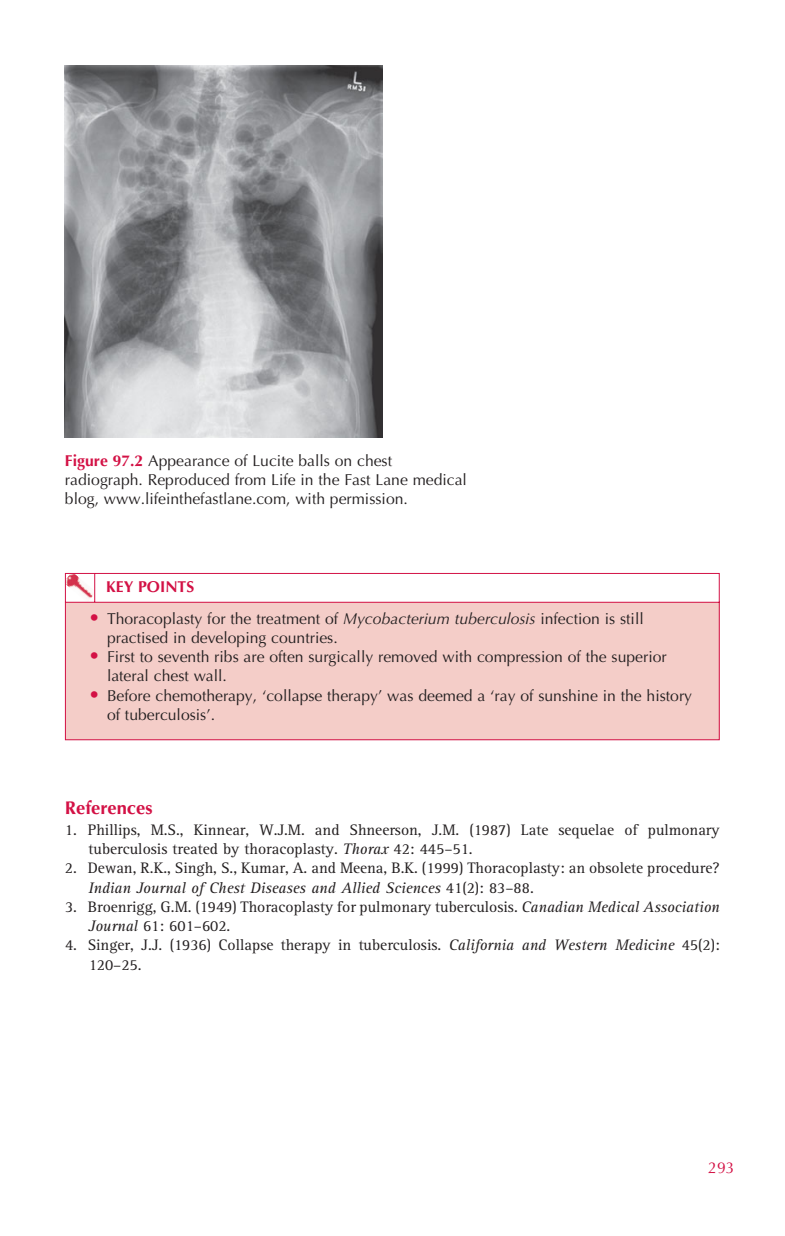
<style>
.page{position:relative;width:785px;height:1236px;background:#fff}
.page>*{position:absolute;margin:0;border:0;box-sizing:border-box;transform-origin:0 0}
.t1{font:700 18.38px "Optima";color:#d31145}
.t2{font:15.75px/19.2px "Rotis Serif";color:#231f20}
.t3{font:15.75px/19.2px "Optima";color:#231f20}
.t4{font:700 15.75px "Optima";color:#d31145}
.t5{font:15.75px "Optima";color:#d31145}
.s1{font-weight:700;color:#d31145}
.s2{font-size:19.25px;color:#d31145}
.s3{font-style:italic}
</style>
<div class="page">
<img style="left:65px;top:66px;width:317px;height:371px">
<svg style="left:64px;top:572px;width:656px;height:169px"></svg>
<p class="t3" style="left:65px;top:453px;width:403px"><span class="s1">Figure 97.2</span> Appearance of Lucite balls on chest radiograph. Reproduced from Life in the Fast Lane medical blog, www.lifeinthefastlane.com, with permission.</p>
<p class="t4" style="left:106px;top:580px;width:89px">KEY POINTS</p>
<p class="t3" style="left:107px;top:610px;width:538px;text-indent:-18px"><span class="s2">•</span> Thoracoplasty for the treatment of <span class="s3">Mycobacterium tuberculosis</span> infection is still practised in developing countries.</p>
<p class="t3" style="left:107px;top:649px;width:561px;text-indent:-18px"><span class="s2">•</span> First to seventh ribs are often surgically removed with compression of the superior lateral chest wall.</p>
<p class="t3" style="left:107px;top:687px;width:586px;text-indent:-18px"><span class="s2">•</span> Before chemotherapy, ‘collapse therapy’ was deemed a ‘ray of sunshine in the history of tuberculosis’.</p>
<p class="t1" style="left:65px;top:800px;width:89px">References</p>
<p class="t2" style="left:89px;top:821px;width:632px;text-indent:-24px">1. Phillips, M.S., Kinnear, W.J.M. and Shneerson, J.M. (1987) Late sequelae of pulmonary tuberculosis treated by thoracoplasty. <span class="s3">Thorax</span> 42: 445–51.</p>
<p class="t2" style="left:89px;top:860px;width:632px;text-indent:-24px">2. Dewan, R.K., Singh, S., Kumar, A. and Meena, B.K. (1999) Thoracoplasty: an obsolete procedure?<br><span class="s3">Indian Journal of Chest Diseases and Allied Sciences</span> 41(2): 83–88.</p>
<p class="t2" style="left:89px;top:898px;width:632px;text-indent:-24px">3. Broenrigg, G.M. (1949) Thoracoplasty for pulmonary tuberculosis. <span class="s3">Canadian Medical Association<br>Journal</span> 61: 601–602.</p>
<p class="t2" style="left:89px;top:937px;width:632px;text-indent:-24px">4. Singer, J.J. (1936) Collapse therapy in tuberculosis. <span class="s3">California and Western Medicine</span> 45(2):<br>120–25.</p>
<p class="t5" style="left:708px;top:1161px;width:28px">293</p>
</div>
